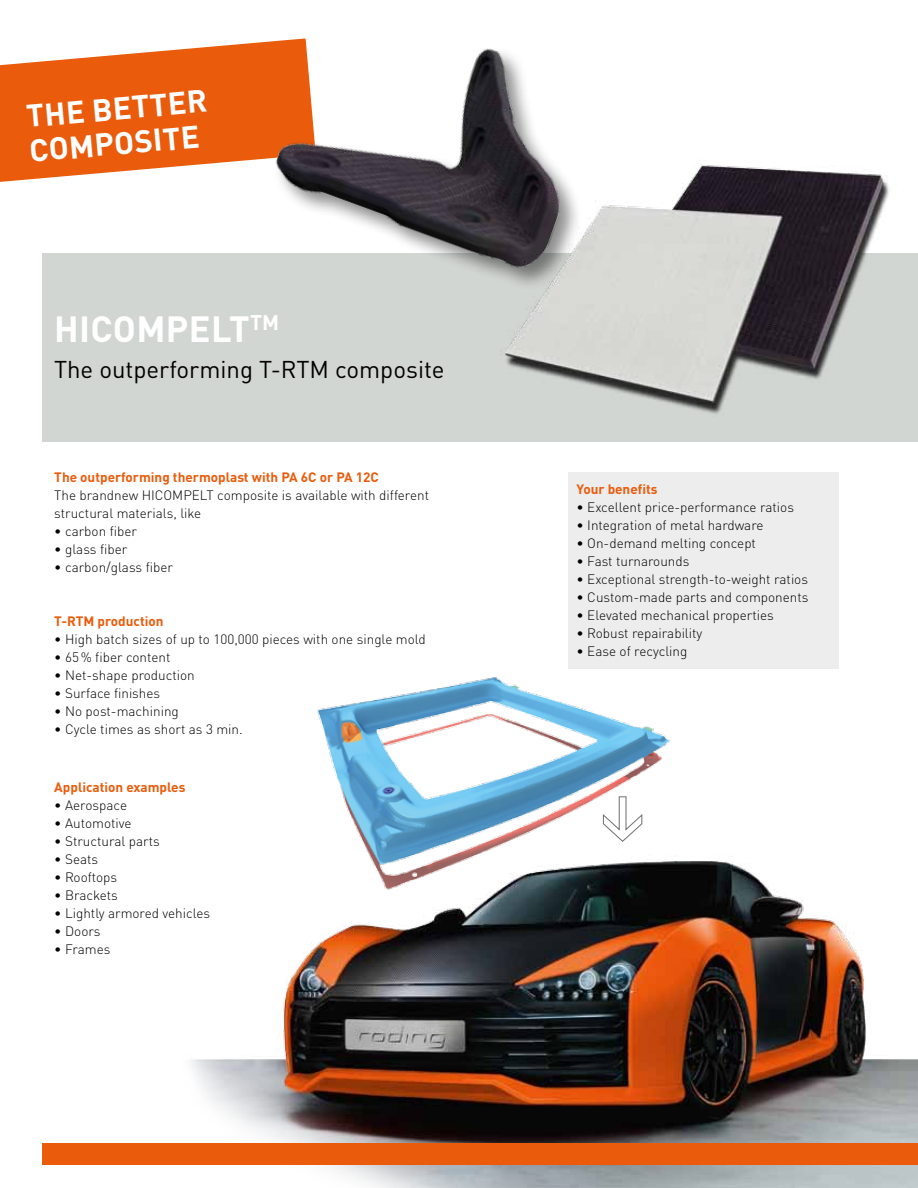
<style>
.page{position:relative;width:918px;height:1188px;background:#fff}
.page>*{position:absolute;margin:0;border:0;box-sizing:border-box;transform-origin:0 0}
.t1{font:700 36px "DINOT";color:#fff}
.t2{font:700 31.05px/35px "DINOT";color:#fff}
.t3{font:24px "DINOT";color:#000}
.t4{font:700 21px "DINOT";color:#fff}
.t5{font:300 13.5px/18px "DINOT";color:#000}
.t6{font:700 13.5px "DINOT";color:#ea5b0b}
</style>
<div class="page">
<img style="left:43px;top:861px;width:875px;height:327px">
<img style="left:310px;top:677px;width:365px;height:216px">
<div style="left:43px;top:253px;width:875px;height:189px;background:#d2d6d3"></div>
<div style="left:43px;top:1144px;width:875px;height:21px;background:#ea5b0b"></div>
<div style="left:568px;top:472px;width:271px;height:196px;background:#ededed"></div>
<img style="left:506px;top:168px;width:383px;height:246px">
<svg style="left:0;top:49px;width:178px;height:133px;background:#ec6f28"></svg>
<img style="left:178px;top:38px;width:584px;height:321px">
<svg style="left:603px;top:796px;width:39px;height:46px"></svg>
<h2 class="t2" style="left:25px;top:98px;width:183px;rotate:-5deg">The better composite</h2>
<h1 class="t1" style="left:54px;top:305px;width:23px">HICOMPELT</h1>
<h3 class="t4" style="left:250px;top:309px;width:15px">TM</h3>
<h3 class="t3" style="left:54px;top:354px;width:392px">The outperforming T-RTM composite</h3>
<p class="t6" style="left:54px;top:469px;width:325px">The outperforming thermoplast with PA 6C or PA 12C</p>
<p class="t5" style="left:54px;top:486px;width:376px">The brandnew HICOMPELT composite is available with different structural materials, like</p>
<p class="t5" style="left:54px;top:522px;width:84px">• carbon fiber</p>
<p class="t5" style="left:54px;top:540px;width:75px">• glass fiber</p>
<p class="t5" style="left:54px;top:558px;width:120px">• carbon/glass fiber</p>
<p class="t6" style="left:54px;top:613px;width:23px">T-RTM</p>
<p class="t6" style="left:98px;top:613px;width:67px">production</p>
<p class="t5" style="left:54px;top:630px;width:373px">• High batch sizes of up to 100,000 pieces with one single mold</p>
<p class="t5" style="left:54px;top:648px;width:118px">• 65% fiber content</p>
<p class="t5" style="left:54px;top:666px;width:142px">• Net-shape production</p>
<p class="t5" style="left:54px;top:684px;width:107px">• Surface finishes</p>
<p class="t5" style="left:54px;top:702px;width:126px">• No post-machining</p>
<p class="t5" style="left:54px;top:720px;width:190px">• Cycle times as short as 3 min.</p>
<p class="t6" style="left:54px;top:778px;width:133px">Application examples</p>
<p class="t5" style="left:54px;top:796px;width:74px">• Aerospace</p>
<p class="t5" style="left:54px;top:814px;width:79px">• Automotive</p>
<p class="t5" style="left:54px;top:832px;width:107px">• Structural parts</p>
<p class="t5" style="left:54px;top:850px;width:45px">• Seats</p>
<p class="t5" style="left:54px;top:868px;width:64px">• Rooftops</p>
<p class="t5" style="left:54px;top:886px;width:65px">• Brackets</p>
<p class="t5" style="left:54px;top:904px;width:157px">• Lightly armored vehicles</p>
<p class="t5" style="left:54px;top:922px;width:48px">• Doors</p>
<p class="t5" style="left:54px;top:940px;width:58px">• Frames</p>
<p class="t6" style="left:576px;top:481px;width:83px">Your benefits</p>
<p class="t5" style="left:576px;top:498px;width:219px">• Excellent price-performance ratios</p>
<p class="t5" style="left:576px;top:516px;width:189px">• Integration of metal hardware</p>
<p class="t5" style="left:576px;top:534px;width:181px">• On-demand melting concept</p>
<p class="t5" style="left:576px;top:552px;width:114px">• Fast turnarounds</p>
<p class="t5" style="left:576px;top:570px;width:233px">• Exceptional strength-to-weight ratios</p>
<p class="t5" style="left:576px;top:588px;width:233px">• Custom-made parts and components</p>
<p class="t5" style="left:576px;top:606px;width:199px">• Elevated mechanical properties</p>
<p class="t5" style="left:576px;top:624px;width:127px">• Robust repairability</p>
<p class="t5" style="left:576px;top:642px;width:112px">• Ease of recycling</p>
</div>
